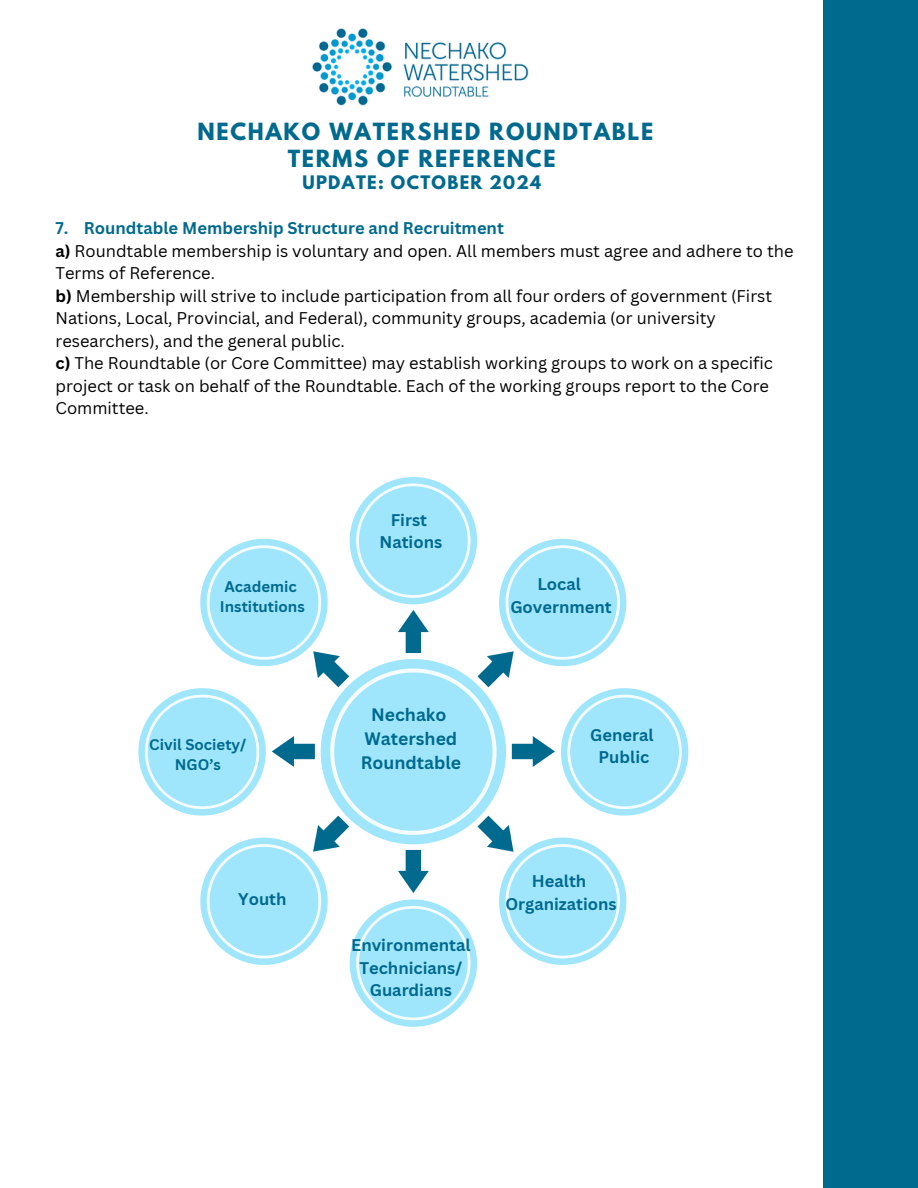
<style>
.page{position:relative;width:918px;height:1188px;background:#006a8e}
.page>*{position:absolute;margin:0;border:0;box-sizing:border-box;transform-origin:0 0}
.t1{font:700 21px/27px "League Spartan";letter-spacing:.08em;color:#006a8e;text-align:center}
.t2{font:700 17.55px/23.7px "Canva Sans";color:#006a8e;text-align:center}
.t3{font:16.5px/22.5px "Canva Sans";color:#000}
.t4{font:700 16.5px/22.5px "Canva Sans";color:#006a8e;text-align:center}
.t5{font:700 16.5px "League Spartan";letter-spacing:.08em;color:#006a8e}
.t6{font:700 15px "Canva Sans";color:#006a8e}
.s1{font-weight:700;color:#006a8e}
.s2{font-weight:700}
</style>
<div class="page">
<div style="left:0;top:0;width:823px;height:1188px;background:#fff"></div>
<img style="left:312px;top:28px;width:217px;height:78px">
<svg style="left:138px;top:477px;width:550px;height:550px"></svg>
<p class="t1" style="left:197px;top:121px;width:457px">NECHAKO WATERSHED ROUNDTABLE<br>TERMS OF REFERENCE</p>
<p class="t5" style="left:302px;top:174px;width:240px">UPDATE: OCTOBER 2024</p>
<p class="t3" style="left:56px;top:217px;width:740px"><span class="s1">7. Roundtable Membership Structure and Recruitment<br></span><span class="s2">a)</span> Roundtable membership is voluntary and open. All members must agree and adhere to the Terms of Reference.<br><span class="s2">b)</span> Membership will strive to include participation from all four orders of government (First Nations, Local, Provincial, and Federal), community groups, academia (or university researchers), and the general public.<br><span class="s2">c)</span> The Roundtable (or Core Committee) may establish working groups to work on a specific project or task on behalf of the Roundtable. Each of the working groups report to the Core Committee.</p>
<p class="t6" style="left:224px;top:576px;width:74px">Academic</p>
<h2 class="t6" style="left:220px;top:596px;width:86px">Institutions</h2>
<h2 class="t6" style="left:149px;top:734px;width:99px">Civil Society/</h2>
<h2 class="t6" style="left:175px;top:754px;width:48px">NGO’s</h2>
<h2 class="t4" style="left:238px;top:887px;width:50px">Youth</h2>
<h2 class="t4" style="left:379px;top:508px;width:64px">First<br>Nations</h2>
<h1 class="t2" style="left:361px;top:703px;width:102px">Nechako<br>Watershed<br>Roundtable</h1>
<p class="t4" style="left:510px;top:573px;width:103px">Local<br>Government</p>
<h3 class="t4" style="left:590px;top:723px;width:65px">General<br>Public</h3>
<h2 class="t4" style="left:351px;top:934px;width:121px">Environmental<br>Technicians/<br>Guardians</h2>
<p class="t4" style="left:505px;top:869px;width:113px">Health<br>Organizations</p>
</div>
